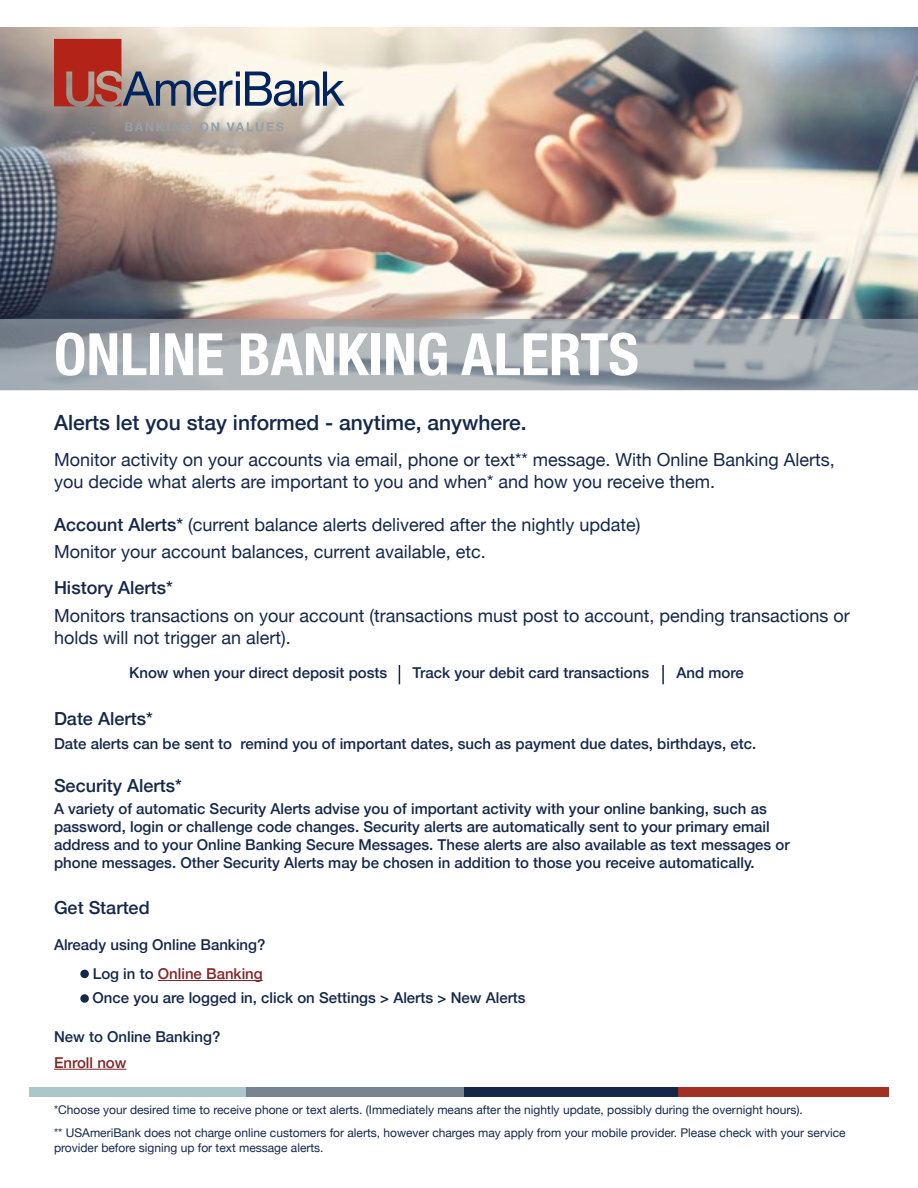
<style>
.page{position:relative;width:918px;height:1188px;background:#fff}
.page>*{position:absolute;margin:0;border:0;box-sizing:border-box;transform-origin:0 0}
.t1{font:700 condensed 58.5px "Helvetica Neue";color:#fff}
.t2{font:500 21px "Helvetica Neue";color:#15284a}
.t3{font:18px/21.6px "Helvetica Neue";color:#15284a}
.t4{font:500 18px "Helvetica Neue";color:#15284a}
.t5{font:500 15px/18px "Helvetica Neue";color:#15284a}
.t6{font:500 15px "Helvetica Neue";color:#812729}
.t7{font:12px/23.7px "Helvetica Neue";color:#15284a}
.s1{font-weight:500}
.s2{color:#812729}
</style>
<div class="page">
<img style="left:0;top:27px;width:918px;height:292px">
<svg style="left:0;top:319px;width:918px;height:71px;background:#a0a7ad"></svg>
<svg style="left:54px;top:39px;width:291px;height:67px;background:#bea29e"></svg>
<svg style="left:125px;top:122px;width:67px;height:9px"></svg>
<svg style="left:200px;top:122px;width:19px;height:9px"></svg>
<svg style="left:227px;top:122px;width:57px;height:9px"></svg>
<svg style="left:399px;top:665px;width:1px;height:19px"></svg>
<svg style="left:662px;top:665px;width:2px;height:19px"></svg>
<hr style="left:158px;top:980px;width:105px;height:1px;background:#812729">
<hr style="left:54px;top:1069px;width:73px;height:1px;background:#812729">
<div style="left:80px;top:970px;width:9px;height:8px;background:#15284a;border-radius:50%"></div>
<div style="left:80px;top:994px;width:9px;height:9px;background:#15284a;border-radius:50%"></div>
<div style="left:29px;top:1088px;width:218px;height:9px;background:#abc7c9"></div>
<div style="left:247px;top:1088px;width:220px;height:9px;background:#778591"></div>
<div style="left:464px;top:1088px;width:215px;height:9px;background:#15284a"></div>
<div style="left:679px;top:1088px;width:210px;height:9px;background:#a03123"></div>
<h1 class="t1" style="left:54px;top:306px;width:586px">ONLINE BANKING ALERTS</h1>
<h2 class="t2" style="left:54px;top:405px;width:474px">Alerts let you stay informed - anytime, anywhere.</h2>
<p class="t3" style="left:54px;top:450px;width:782px">Monitor activity on your accounts via email, phone or text** message. With Online Banking Alerts, you decide what alerts are important to you and when* and how you receive them.</p>
<p class="t3" style="left:54px;top:515px;width:588px"><span class="s1">Account Alerts*</span> (current balance alerts delivered after the nightly update)</p>
<p class="t3" style="left:54px;top:542px;width:433px">Monitor your account balances, current available, etc.</p>
<p class="t4" style="left:54px;top:573px;width:120px">History Alerts*</p>
<p class="t3" style="left:54px;top:606px;width:797px">Monitors transactions on your account (transactions must post to account, pending transactions or holds will not trigger an alert).</p>
<p class="t5" style="left:129px;top:662px;width:260px">Know when your direct deposit posts</p>
<p class="t5" style="left:413px;top:662px;width:238px">Track your debit card transactions</p>
<p class="t5" style="left:677px;top:662px;width:69px">And more</p>
<p class="t4" style="left:54px;top:704px;width:100px">Date Alerts*</p>
<p class="t5" style="left:54px;top:734px;width:704px">Date alerts can be sent to remind you of important dates, such as payment due dates, birthdays, etc.</p>
<p class="t4" style="left:54px;top:771px;width:129px">Security Alerts*</p>
<p class="t5" style="left:54px;top:799px;width:737px">A variety of automatic Security Alerts advise you of important activity with your online banking, such as password, login or challenge code changes. Security alerts are automatically sent to your primary email address and to your Online Banking Secure Messages. These alerts are also available as text messages or phone messages. Other Security Alerts may be chosen in addition to those you receive automatically.</p>
<p class="t4" style="left:54px;top:893px;width:97px">Get Started</p>
<p class="t5" style="left:54px;top:934px;width:213px">Already using Online Banking?</p>
<p class="t5" style="left:93px;top:961px;width:435px;line-height:24.2px">Log in to <span class="s2">Online Banking<br></span>Once you are logged in, click on Settings &gt; Alerts &gt; New Alerts</p>
<p class="t5" style="left:54px;top:1027px;width:168px">New to Online Banking?</p>
<p class="t6" style="left:54px;top:1051px;width:74px">Enroll now</p>
<p class="t7" style="left:54px;top:1098px;width:793px">*Choose your desired time to receive phone or text alerts. (Immediately means after the nightly update, possibly during the overnight hours).<br>** USAmeriBank does not charge online customers for alerts, however charges may apply from your mobile provider. Please check with your service</p>
<p class="t7" style="left:54px;top:1136px;width:271px">provider before signing up for text message alerts.</p>
</div>
